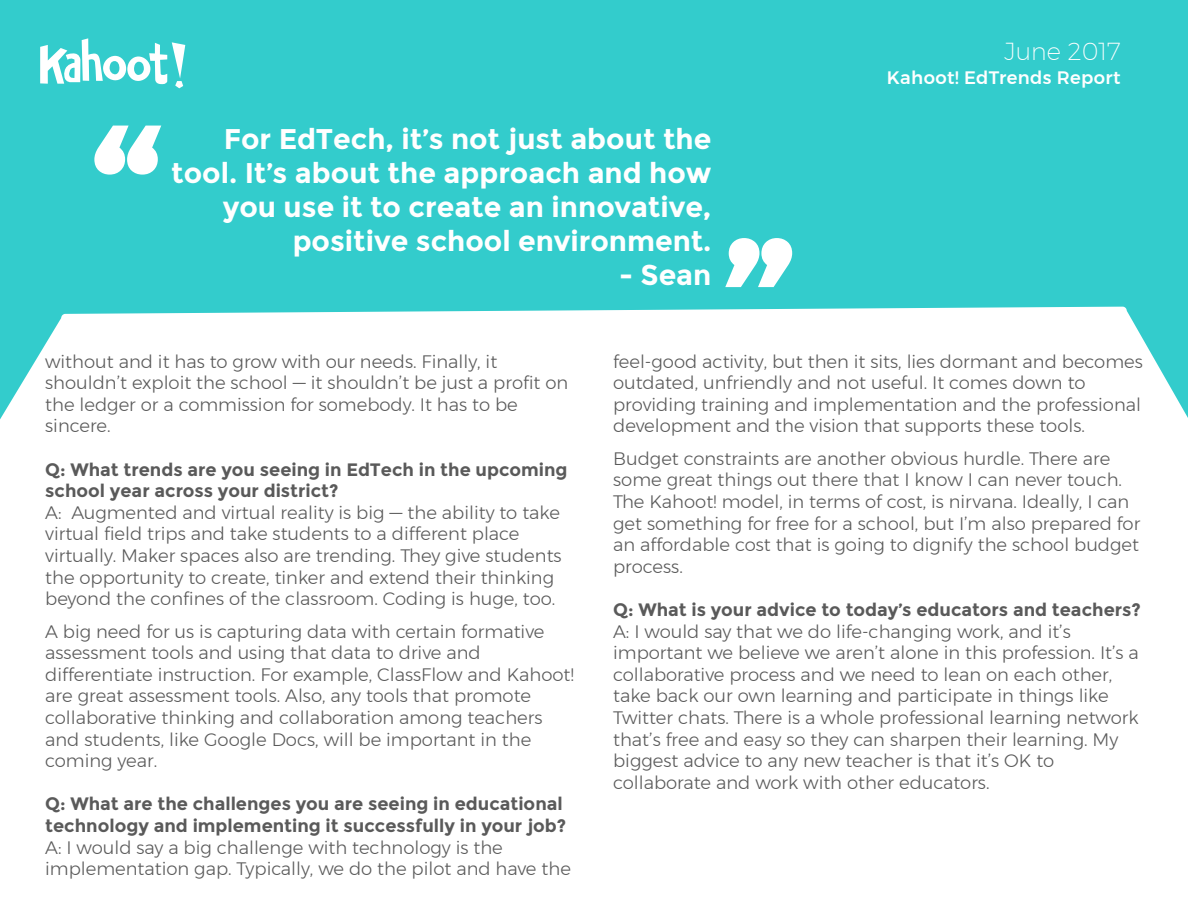
<style>
.page{position:relative;width:1188px;height:918px;background:#fff}
.page>*{position:absolute;margin:0;border:0;box-sizing:border-box;transform-origin:0 0}
.t1{font:900 150px "Montserrat";color:#fff}
.t2{font:700 28.5px/34.2px "Montserrat";color:#fff;text-align:right}
.t3{font:200 24px "Montserrat";color:#fff}
.t4{font:300 18px/21.6px "Montserrat";color:#5a5a5a}
.t5{font:700 18px/21.6px "Montserrat";color:#5a5a5a}
.t6{font:500 18px "Montserrat";letter-spacing:.02em;color:#fff}
</style>
<div class="page">
<div style="left:0;top:0;width:1188px;height:431px;background:#3cc"></div>
<svg style="left:0;top:307px;width:1188px;height:124px;background:#effbfb"></svg>
<svg style="left:40px;top:38px;width:145px;height:50px"></svg>
<h1 class="t1" style="left:93px;top:60px;width:74px">“</h1>
<h2 class="t2" style="left:171px;top:122px;width:542px">For EdTech, it’s not just about the tool. It’s about the approach and how you use it to create an innovative, positive school environment.</h2>
<h2 class="t2" style="left:619px;top:258px;width:94px">- Sean</h2>
<h1 class="t1" style="left:724px;top:173px;width:74px">”</h1>
<h3 class="t3" style="left:1005px;top:34px;width:117px">June 2017</h3>
<p class="t6" style="left:887px;top:64px;width:235px">Kahoot! EdTrends Report</p>
<p class="t4" style="left:45px;top:350px;width:525px">without and it has to grow with our needs. Finally, it shouldn’t exploit the school — it shouldn’t be just a profit on the ledger or a commission for somebody. It has to be sincere.</p>
<p class="t5" style="left:45px;top:458px;width:524px">Q: What trends are you seeing in EdTech in the upcoming school year across your district?</p>
<p class="t4" style="left:45px;top:501px;width:518px">A: Augmented and virtual reality is big — the ability to take virtual field trips and take students to a different place virtually. Maker spaces also are trending. They give students the opportunity to create, tinker and extend their thinking beyond the confines of the classroom. Coding is huge, too.</p>
<p class="t4" style="left:45px;top:620px;width:530px">A big need for us is capturing data with certain formative assessment tools and using that data to drive and differentiate instruction. For example, ClassFlow and Kahoot! are great assessment tools. Also, any tools that promote collaborative thinking and collaboration among teachers and students, like Google Docs, will be important in the coming year.</p>
<p class="t5" style="left:45px;top:793px;width:523px">Q: What are the challenges you are seeing in educational technology and implementing it successfully in your job?</p>
<p class="t4" style="left:45px;top:836px;width:527px">A: I would say a big challenge with technology is the implementation gap. Typically, we do the pilot and have the</p>
<p class="t4" style="left:613px;top:350px;width:531px">feel-good activity, but then it sits, lies dormant and becomes outdated, unfriendly and not useful. It comes down to providing training and implementation and the professional development and the vision that supports these tools.</p>
<p class="t4" style="left:613px;top:447px;width:529px">Budget constraints are another obvious hurdle. There are some great things out there that I know I can never touch.<br>The Kahoot! model, in terms of cost, is nirvana. Ideally, I can get something for free for a school, but I’m also prepared for an affordable cost that is going to dignify the school budget process.</p>
<p class="t5" style="left:613px;top:599px;width:529px">Q: What is your advice to today’s educators and teachers?</p>
<p class="t4" style="left:613px;top:620px;width:527px">A: I would say that we do life-changing work, and it’s important we believe we aren’t alone in this profession. It’s a collaborative process and we need to lean on each other, take back our own learning and participate in things like Twitter chats. There is a whole professional learning network that’s free and easy so they can sharpen their learning. My biggest advice to any new teacher is that it’s OK to collaborate and work with other educators.</p>
</div>
